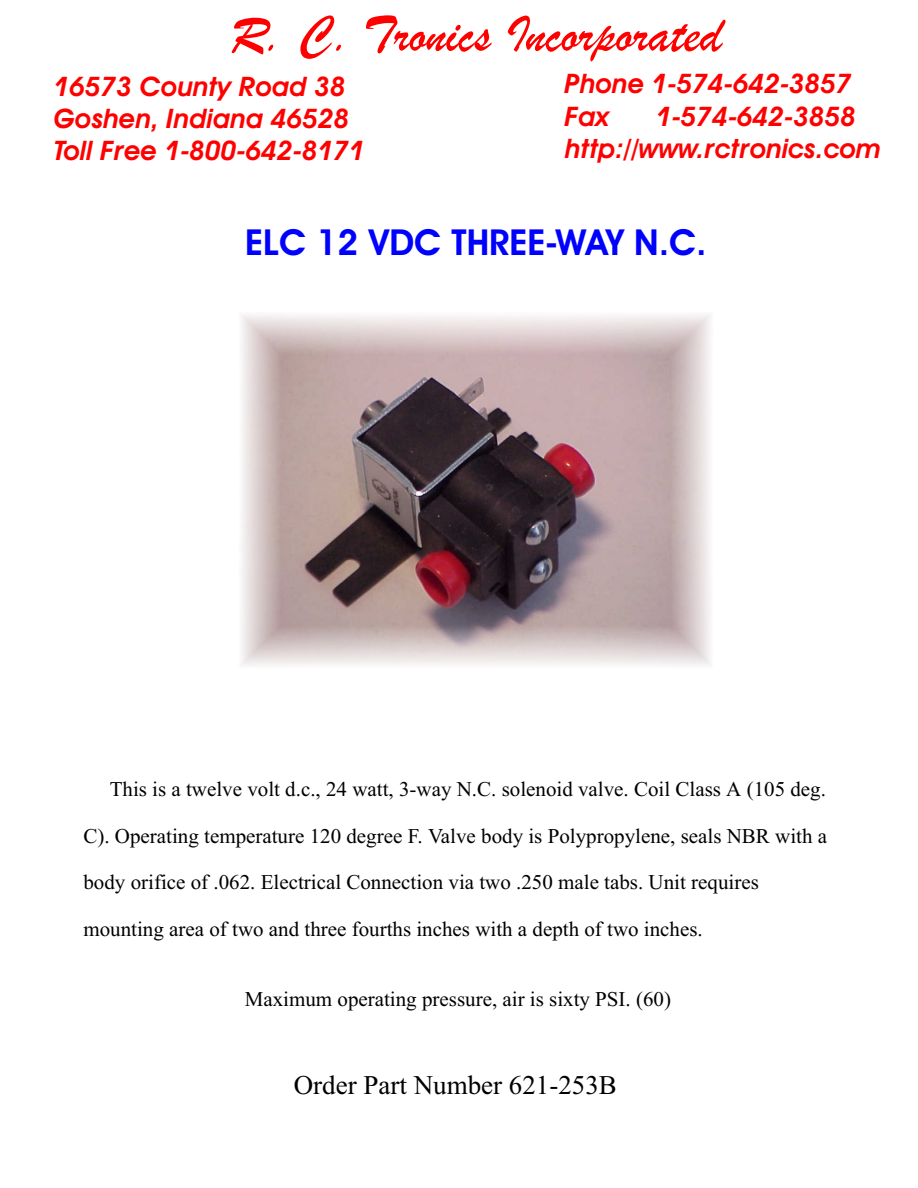
<style>
.page{position:relative;width:918px;height:1188px;background:#fff}
.page>*{position:absolute;margin:0;border:0;box-sizing:border-box;transform-origin:0 0}
.t1{font:italic 54px "Brush Script";color:#f00}
.t2{font:700 36px "Avant Garde Bk BT";color:#00f}
.t3{font:italic 700 27px/32.2px "Avant Garde Bk BT";color:#f00}
.t4{font:27px "Times New Roman";color:#000}
.t5{font:21px "Times New Roman";color:#000}
</style>
<div class="page">
<img style="left:242px;top:315px;width:468px;height:350px">
<h1 class="t1" style="left:230px;top:18px;width:494px">R. C. Tronics Incorporated</h1>
<p class="t3" style="left:54px;top:72px;width:312px">16573 County Road 38<br>Goshen, Indiana 46528<br>Toll Free 1-800-642-8171</p>
<p class="t3" style="left:565px;top:70px;width:289px">Phone 1-574-642-3857<br>Fax</p>
<p class="t3" style="left:565px;top:103px;width:318px;text-indent:91px">1-574-642-3858 http://www.rctronics.com</p>
<h2 class="t2" style="left:245px;top:228px;width:463px">ELC 12 VDC THREE-WAY N.C.</h2>
<p class="t5" style="left:110px;top:782px;width:718px">This is a twelve volt d.c., 24 watt, 3-way N.C. solenoid valve. Coil Class A (105 deg.</p>
<p class="t5" style="left:83px;top:828px;width:745px">C). Operating temperature 120 degree F. Valve body is Polypropylene, seals NBR with a</p>
<p class="t5" style="left:83px;top:875px;width:677px">body orifice of .062. Electrical Connection via two .250 male tabs. Unit requires</p>
<p class="t5" style="left:83px;top:921px;width:621px">mounting area of two and three fourths inches with a depth of two inches.</p>
<p class="t5" style="left:245px;top:991px;width:428px">Maximum operating pressure, air is sixty PSI. (60)</p>
<p class="t4" style="left:294px;top:1075px;width:325px">Order Part Number 621-253B</p>
</div>
